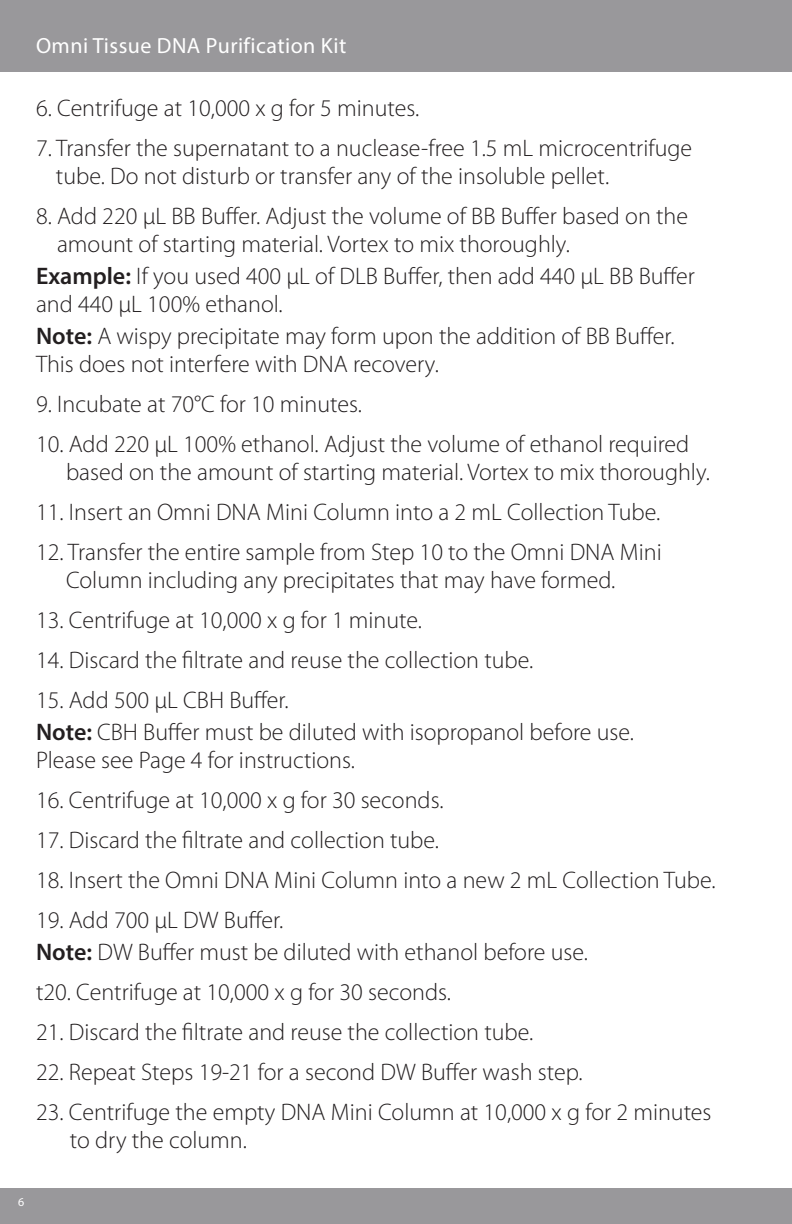
<style>
.page{position:relative;width:792px;height:1224px;background:#fff}
.page>*{position:absolute;margin:0;border:0;box-sizing:border-box;transform-origin:0 0}
.t1{font:300 24px/28px "Myriad Pro";color:#231f20}
.t2{font:22px "Myriad Pro";letter-spacing:.02em;color:#fff}
.t3{font:12px "Myriad Pro";color:#fff}
.s1{font-weight:600}
</style>
<div class="page">
<div style="left:0;top:0;width:792px;height:72px;background:#99989b"></div>
<div style="left:0;top:1188px;width:792px;height:36px;background:#99989b"></div>
<p class="t2" style="left:36px;top:32px;width:312px">Omni Tissue DNA Purification Kit</p>
<p class="t1" style="left:36px;top:94px;width:385px">6. Centrifuge at 10,000 x g for 5 minutes.</p>
<p class="t1" style="left:56px;top:134px;width:638px;text-indent:-20px">7. Transfer the supernatant to a nuclease-free 1.5 mL microcentrifuge tube. Do not disturb or transfer any of the insoluble pellet.</p>
<p class="t1" style="left:36px;top:202px;width:654px">8. Add 220 μL BB Buffer. Adjust the volume of BB Buffer based on the</p>
<p class="t1" style="left:57px;top:230px;width:514px">amount of starting material. Vortex to mix thoroughly.</p>
<p class="t1" style="left:36px;top:262px;width:661px"><span class="s1">Example:</span> If you used 400 μL of DLB Buffer, then add 440 μL BB Buffer and 440 μL 100% ethanol.</p>
<p class="t1" style="left:36px;top:322px;width:640px"><span class="s1">Note:</span> A wispy precipitate may form upon the addition of BB Buffer.</p>
<p class="t1" style="left:36px;top:350px;width:404px">This does not interfere with DNA recovery.</p>
<p class="t1" style="left:36px;top:390px;width:327px">9. Incubate at 70°C for 10 minutes.</p>
<p class="t1" style="left:36px;top:430px;width:655px">10. Add 220 μL 100% ethanol. Adjust the volume of ethanol required</p>
<p class="t1" style="left:66px;top:458px;width:645px">based on the amount of starting material. Vortex to mix thoroughly.</p>
<p class="t1" style="left:36px;top:498px;width:626px">11. Insert an Omni DNA Mini Column into a 2 mL Collection Tube.</p>
<p class="t1" style="left:36px;top:538px;width:627px">12. Transfer the entire sample from Step 10 to the Omni DNA Mini</p>
<p class="t1" style="left:66px;top:566px;width:551px">Column including any precipitates that may have formed.</p>
<p class="t1" style="left:36px;top:606px;width:388px">13. Centrifuge at 10,000 x g for 1 minute.</p>
<p class="t1" style="left:36px;top:646px;width:499px">14. Discard the filtrate and reuse the collection tube.</p>
<p class="t1" style="left:36px;top:686px;width:254px">15. Add 500 μL CBH Buffer.</p>
<p class="t1" style="left:36px;top:718px;width:600px"><span class="s1">Note:</span> CBH Buffer must be diluted with isopropanol before use.</p>
<p class="t1" style="left:36px;top:746px;width:320px">Please see Page 4 for instructions.</p>
<p class="t1" style="left:36px;top:786px;width:409px">16. Centrifuge at 10,000 x g for 30 seconds.</p>
<p class="t1" style="left:36px;top:826px;width:405px">17. Discard the filtrate and collection tube.</p>
<p class="t1" style="left:36px;top:866px;width:681px">18. Insert the Omni DNA Mini Column into a new 2 mL Collection Tube.</p>
<p class="t1" style="left:36px;top:906px;width:249px">19. Add 700 μL DW Buffer.</p>
<p class="t1" style="left:36px;top:938px;width:554px"><span class="s1">Note:</span> DW Buffer must be diluted with ethanol before use.</p>
<p class="t1" style="left:36px;top:978px;width:416px">t20. Centrifuge at 10,000 x g for 30 seconds.</p>
<p class="t1" style="left:36px;top:1018px;width:499px">21. Discard the filtrate and reuse the collection tube.</p>
<p class="t1" style="left:36px;top:1058px;width:548px">22. Repeat Steps 19-21 for a second DW Buffer wash step.</p>
<p class="t1" style="left:70px;top:1098px;width:643px;text-indent:-34px">23. Centrifuge the empty DNA Mini Column at 10,000 x g for 2 minutes to dry the column.</p>
<p class="t3" style="left:18px;top:1195px;width:8px">6</p>
</div>
